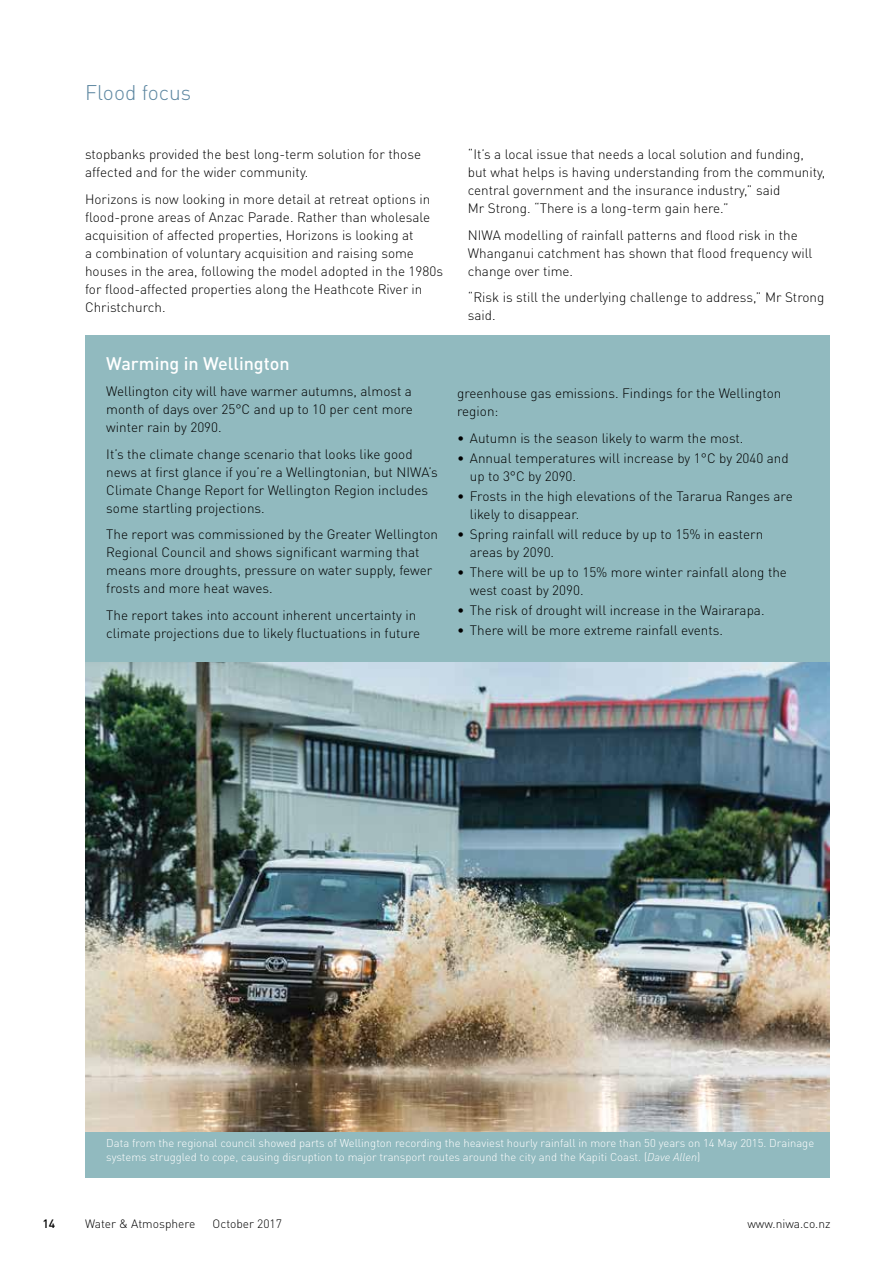
<style>
.page{position:relative;width:893px;height:1263px;background:#fff}
.page>*{position:absolute;margin:0;border:0;box-sizing:border-box;transform-origin:0 0}
.t1{font:300 21px "DIN Pro";color:#5d87a1}
.t2{font:500 18px "DIN Pro";color:#fff}
.t3{font:300 13.5px/18px "DIN Pro";color:#000}
.t4{font:300 12px "DIN Pro";color:#000}
.t5{font:500 12px "DIN Pro";color:#000}
.t6{font:300 11.25px/14.2px "DIN Pro";color:#fff}
.s1{font-style:italic}
</style>
<div class="page">
<div style="left:85px;top:336px;width:744px;height:842px;background:#91babf"></div>
<img style="left:85px;top:662px;width:744px;height:469px">
<h1 class="t1" style="left:85px;top:76px;width:108px">Flood focus</h1>
<p class="t3" style="left:85px;top:144px;width:338px">stopbanks provided the best long-term solution for those affected and for the wider community.</p>
<p class="t3" style="left:85px;top:189px;width:359px">Horizons is now looking in more detail at retreat options in flood-prone areas of Anzac Parade. Rather than wholesale acquisition of affected properties, Horizons is looking at<br>a combination of voluntary acquisition and raising some houses in the area, following the model adopted in the 1980s for flood-affected properties along the Heathcote River in Christchurch.</p>
<h2 class="t2" style="left:106px;top:349px;width:185px">Warming in Wellington</h2>
<p class="t3" style="left:106px;top:381px;width:308px;text-align:justify">Wellington city will have warmer autumns, almost a month of days over 25°C and up to 10 per cent more winter rain by 2090.</p>
<p class="t3" style="left:106px;top:444px;width:333px">It’s the climate change scenario that looks like good news at first glance if you’re a Wellingtonian, but NIWA’s Climate Change Report for Wellington Region includes some startling projections.</p>
<p class="t3" style="left:106px;top:524px;width:333px">The report was commissioned by the Greater Wellington Regional Council and shows significant warming that means more droughts, pressure on water supply, fewer frosts and more heat waves.</p>
<p class="t3" style="left:106px;top:605px;width:316px">The report takes into account inherent uncertainty in climate projections due to likely fluctuations in future</p>
<p class="t3" style="left:468px;top:144px;width:359px">“It’s a local issue that needs a local solution and funding, but what helps is having understanding from the community, central government and the insurance industry,” said<br>Mr Strong. “There is a long-term gain here.”</p>
<p class="t3" style="left:468px;top:225px;width:346px">NIWA modelling of rainfall patterns and flood risk in the<br>Whanganui catchment has shown that flood frequency will change over time.</p>
<p class="t3" style="left:468px;top:287px;width:358px">“Risk is still the underlying challenge to address,” Mr Strong said.</p>
<p class="t3" style="left:457px;top:383px;width:326px">greenhouse gas emissions. Findings for the Wellington region:</p>
<p class="t3" style="left:457px;top:428px;width:288px">• Autumn is the season likely to warm the most.</p>
<p class="t3" style="left:470px;top:448px;width:320px;text-indent:-13px">• Annual temperatures will increase by 1°C by 2040 and up to 3°C by 2090.</p>
<p class="t3" style="left:470px;top:486px;width:324px;text-indent:-13px">• Frosts in the high elevations of the Tararua Ranges are likely to disappear.</p>
<p class="t3" style="left:470px;top:524px;width:295px;text-indent:-13px">• Spring rainfall will reduce by up to 15% in eastern areas by 2090.</p>
<p class="t3" style="left:470px;top:562px;width:319px;text-indent:-13px">• There will be up to 15% more winter rainfall along the west coast by 2090.</p>
<p class="t3" style="left:457px;top:600px;width:309px">• The risk of drought will increase in the Wairarapa.</p>
<p class="t3" style="left:457px;top:620px;width:267px">• There will be more extreme rainfall events.</p>
<p class="t6" style="left:106px;top:1135px;width:709px">Data from the regional council showed parts of Wellington recording the heaviest hourly rainfall in more than 50 years on 14 May 2015. Drainage systems struggled to cope, causing disruption to major transport routes around the city and the Kapiti Coast. (<span class="s1">Dave Allen</span>)</p>
<p class="t5" style="left:43px;top:1214px;width:14px">14</p>
<p class="t4" style="left:85px;top:1215px;width:112px">Water &amp; Atmosphere</p>
<p class="t4" style="left:213px;top:1215px;width:71px">October 2017</p>
<p class="t4" style="left:747px;top:1215px;width:85px">www.niwa.co.nz</p>
</div>
